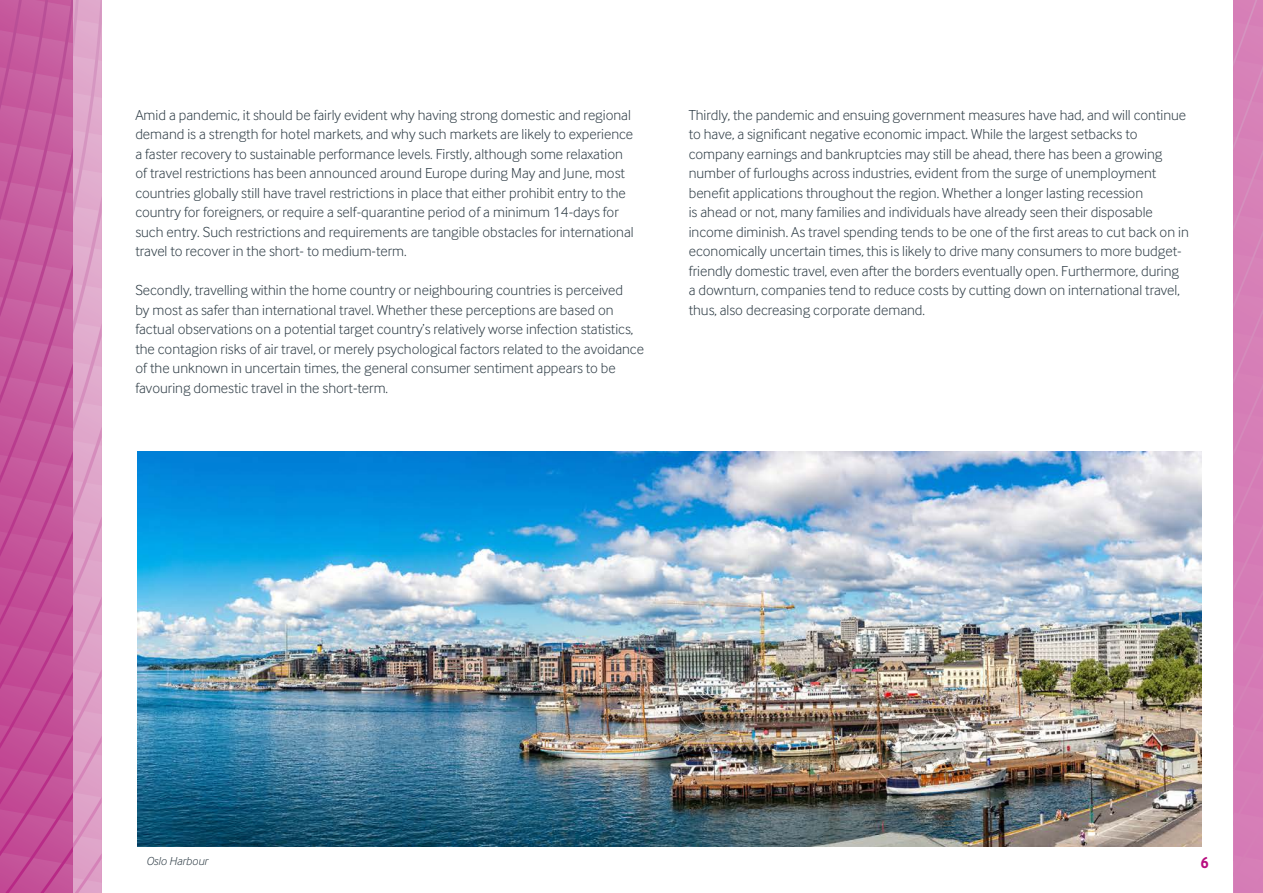
<style>
.page{position:relative;width:1263px;height:893px;background:#fff}
.page>*{position:absolute;margin:0;border:0;box-sizing:border-box;transform-origin:0 0}
.t1{font:700 16.5px "Inter Face";color:#b80e80;scale:.95 1}
.t2{font:300 15px/19.5px "Inter Face";color:#303e47}
.t3{font:italic 300 12px "Inter Face";color:#303e47}
</style>
<div class="page">
<div style="left:1233px;top:0;width:30px;height:893px;background:#d67eb7"></div>
<svg style="left:0;top:0;width:102px;height:893px;background:#cb6aa7"></svg>
<img style="left:137px;top:452px;width:1064px;height:394px">
<p class="t2" style="left:135px;top:105px;width:500px">Amid a pandemic, it should be fairly evident why having strong domestic and regional demand is a strength for hotel markets, and why such markets are likely to experience a faster recovery to sustainable performance levels. Firstly, although some relaxation of travel restrictions has been announced around Europe during May and June, most countries globally still have travel restrictions in place that either prohibit entry to the country for foreigners, or require a self-quarantine period of a minimum 14-days for such entry. Such restrictions and requirements are tangible obstacles for international travel to recover in the short- to medium-term.</p>
<p class="t2" style="left:135px;top:280px;width:510px">Secondly, travelling within the home country or neighbouring countries is perceived<br>by most as safer than international travel. Whether these perceptions are based on factual observations on a potential target country’s relatively worse infection statistics, the contagion risks of air travel, or merely psychological factors related to the avoidance of the unknown in uncertain times, the general consumer sentiment appears to be favouring domestic travel in the short-term.</p>
<p class="t2" style="left:689px;top:105px;width:502px">Thirdly, the pandemic and ensuing government measures have had, and will continue to have, a significant negative economic impact. While the largest setbacks to company earnings and bankruptcies may still be ahead, there has been a growing number of furloughs across industries, evident from the surge of unemployment benefit applications throughout the region. Whether a longer lasting recession<br>is ahead or not, many families and individuals have already seen their disposable income diminish. As travel spending tends to be one of the first areas to cut back on in economically uncertain times, this is likely to drive many consumers to more budget&shy;friendly domestic travel, even after the borders eventually open. Furthermore, during a downturn, companies tend to reduce costs by cutting down on international travel, thus, also decreasing corporate demand.</p>
<p class="t3" style="left:146px;top:854px;width:63px">Oslo Harbour</p>
<p class="t1" style="left:1200px;top:853px;width:10px">6</p>
</div>
